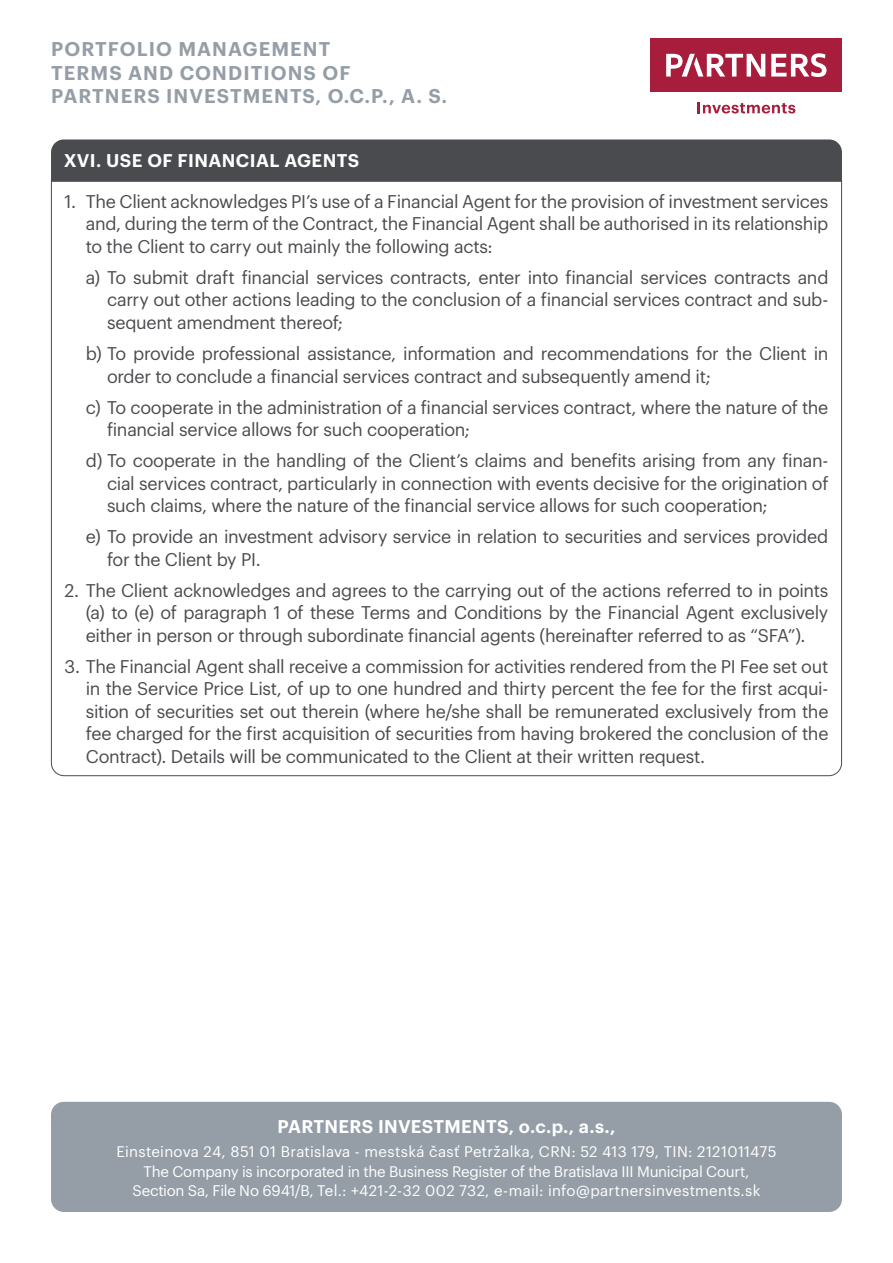
<style>
.page{position:relative;width:893px;height:1263px;background:#fff}
.page>*{position:absolute;margin:0;border:0;box-sizing:border-box;transform-origin:0 0}
.t1{font:600 19.5px/23.4px "Graphik";letter-spacing:.055em;color:#959ea7}
.t2{font:18px/22.5px "Graphik";letter-spacing:-.02em;color:#4a4b4e;text-align:justify}
.t3{font:600 18px "Graphik";letter-spacing:.015em;color:#fff}
.t4{font:15px/19.5px "Graphik";letter-spacing:.005em;color:#fff;text-align:center}
</style>
<div class="page">
<div style="left:51px;top:1102px;width:791px;height:110px;background:#959ea7;border-radius:13px"></div>
<div style="left:651px;top:38px;width:191px;height:54px;background:#a81d3c"></div>
<svg style="left:771px;top:53px;width:55px;height:24px"></svg>
<svg style="left:666px;top:54px;width:99px;height:23px"></svg>
<svg style="left:698px;top:102px;width:97px;height:11px"></svg>
<div style="left:51px;top:139px;width:791px;height:41px;background:#4a4b4e"></div>
<svg style="left:51px;top:180px;width:791px;height:596px"></svg>
<p class="t1" style="left:51px;top:36px;width:398px">PORTFOLIO MANAGEMENT<br>TERMS AND CONDITIONS OF<br>PARTNERS INVESTMENTS, O.C.P., A. S.</p>
<p class="t3" style="left:64px;top:146px;width:297px">XVI. USE OF FINANCIAL AGENTS</p>
<p class="t2" style="left:86px;top:189px;width:744px;text-indent:-21px">1. The Client acknowledges PI’s use of a Financial Agent for the provision of investment services and, during the term of the Contract, the Financial Agent shall be authorised in its relationship to the Client to carry out mainly the following acts:</p>
<p class="t2" style="left:107px;top:265px;width:723px;text-indent:-21px">a) To submit draft financial services contracts, enter into financial services contracts and carry out other actions leading to the conclusion of a financial services contract and sub&shy;sequent amendment thereof;</p>
<p class="t2" style="left:107px;top:341px;width:723px;text-indent:-21px">b) To provide professional assistance, information and recommendations for the Client in order to conclude a financial services contract and subsequently amend it;</p>
<p class="t2" style="left:107px;top:394px;width:723px;text-indent:-21px">c) To cooperate in the administration of a financial services contract, where the nature of the financial service allows for such cooperation;</p>
<p class="t2" style="left:107px;top:448px;width:723px;text-indent:-21px">d) To cooperate in the handling of the Client’s claims and benefits arising from any finan&shy;cial services contract, particularly in connection with events decisive for the origination of such claims, where the nature of the financial service allows for such cooperation;</p>
<p class="t2" style="left:107px;top:524px;width:723px;text-indent:-21px">e) To provide an investment advisory service in relation to securities and services provided for the Client by PI.</p>
<p class="t2" style="left:86px;top:577px;width:744px;text-indent:-21px">2. The Client acknowledges and agrees to the carrying out of the actions referred to in points (a) to (e) of paragraph 1 of these Terms and Conditions by the Financial Agent exclusively either in person or through subordinate financial agents (hereinafter referred to as “SFA”).</p>
<p class="t2" style="left:86px;top:653px;width:744px;text-indent:-21px">3. The Financial Agent shall receive a commission for activities rendered from the PI Fee set out in the Service Price List, of up to one hundred and thirty percent the fee for the first acqui&shy;sition of securities set out therein (where he/she shall be remunerated exclusively from the fee charged for the first acquisition of securities from having brokered the conclusion of the Contract). Details will be communicated to the Client at their written request.</p>
<p class="t3" style="left:278px;top:1113px;width:339px">PARTNERS INVESTMENTS, o.c.p., a.s.,</p>
<p class="t4" style="left:116px;top:1141px;width:662px">Einsteinova 24, 851 01 Bratislava - mestská časť Petržalka, CRN: 52 413 179, TIN: 2121011475<br>The Company is incorporated in the Business Register of the Bratislava III Municipal Court,<br>Section Sa, File No 6941/B, Tel.: +421-2-32 002 732, e-mail: info@partnersinvestments.sk</p>
</div>
